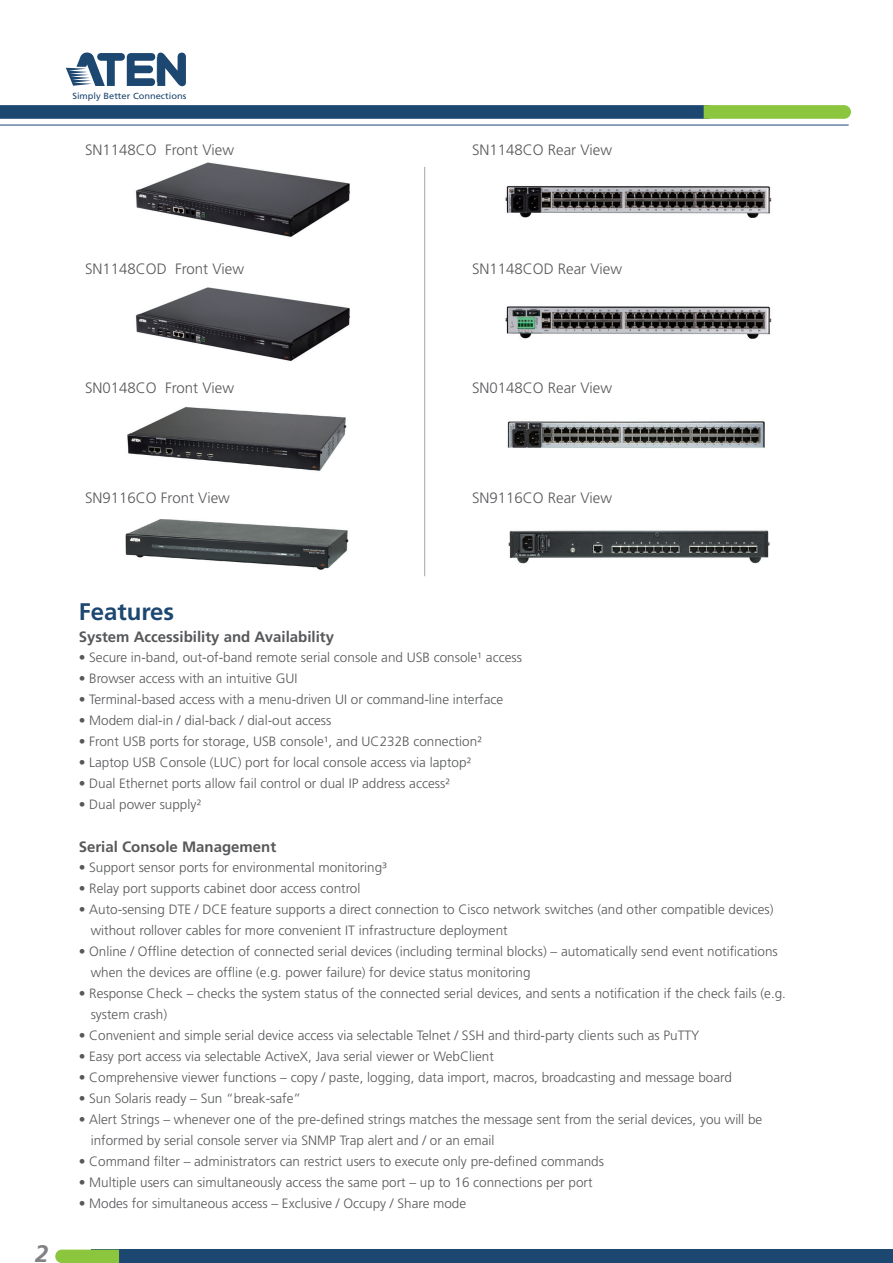
<style>
.page{position:relative;width:893px;height:1263px;background:#fff}
.page>*{position:absolute;margin:0;border:0;box-sizing:border-box;transform-origin:0 0}
.t1{font:700 24px "Frutiger";color:#1c4771}
.t2{font:italic 700 24px "Frutiger";color:#808285}
.t3{font:300 15px "Frutiger";color:#57585a}
.t4{font:700 15px "Frutiger";color:#57585a}
.t5{font:300 13.5px/21px "Frutiger";color:#57585a}
.t6{font:8.85px "Frutiger";color:#1c4771;scale:1.05 1}
</style>
<div class="page">
<hr style="left:0;top:125px;width:849px;height:1px;background:#1c4771">
<div style="left:0;top:105px;width:710px;height:14px;background:#1c4771"></div>
<svg style="left:66px;top:52px;width:120px;height:34px"></svg>
<svg style="left:704px;top:105px;width:147px;height:14px;background:#8ec744"></svg>
<img style="left:507px;top:421px;width:258px;height:27px">
<img style="left:505px;top:186px;width:267px;height:32px">
<img style="left:505px;top:306px;width:267px;height:33px">
<img style="left:508px;top:530px;width:262px;height:34px">
<img style="left:127px;top:407px;width:220px;height:64px">
<img style="left:135px;top:162px;width:216px;height:75px">
<img style="left:135px;top:287px;width:216px;height:74px">
<img style="left:125px;top:519px;width:224px;height:51px">
<div style="left:91px;top:1249px;width:802px;height:14px;background:#1c4771"></div>
<svg style="left:55px;top:1249px;width:64px;height:14px"></svg>
<hr style="left:424px;top:167px;width:1px;height:409px;background:#a8a9ad">
<p class="t6" style="left:72px;top:90px;width:110px">Simply Better Connections</p>
<p class="t3" style="left:85px;top:142px;width:151px">SN1148CO Front View</p>
<p class="t3" style="left:472px;top:142px;width:142px">SN1148CO Rear View</p>
<p class="t3" style="left:85px;top:261px;width:161px">SN1148COD Front View</p>
<p class="t3" style="left:472px;top:261px;width:152px">SN1148COD Rear View</p>
<p class="t3" style="left:85px;top:379px;width:151px">SN0148CO Front View</p>
<p class="t3" style="left:85px;top:489px;width:146px">SN9116CO Front View</p>
<p class="t3" style="left:472px;top:379px;width:142px">SN0148CO Rear View</p>
<p class="t3" style="left:472px;top:489px;width:142px">SN9116CO Rear View</p>
<h1 class="t2" style="left:35px;top:1240px;width:15px">2</h1>
<h1 class="t1" style="left:79px;top:597px;width:97px">Features</h1>
<p class="t4" style="left:79px;top:628px;width:257px">System Accessibility and Availability</p>
<p class="t5" style="left:79px;top:646px;width:445px">• Secure in-band, out-of-band remote serial console and USB console¹ access</p>
<p class="t5" style="left:79px;top:667px;width:220px">• Browser access with an intuitive GUI</p>
<p class="t5" style="left:79px;top:688px;width:426px">• Terminal-based access with a menu-driven UI or command-line interface</p>
<p class="t5" style="left:79px;top:709px;width:254px">• Modem dial-in / dial-back / dial-out access</p>
<p class="t5" style="left:79px;top:730px;width:405px">• Front USB ports for storage, USB console¹, and UC232B connection²</p>
<p class="t5" style="left:79px;top:751px;width:394px">• Laptop USB Console (LUC) port for local console access via laptop²</p>
<p class="t5" style="left:79px;top:772px;width:373px">• Dual Ethernet ports allow fail control or dual IP address access²</p>
<p class="t5" style="left:79px;top:793px;width:124px">• Dual power supply²</p>
<p class="t4" style="left:79px;top:838px;width:199px">Serial Console Management</p>
<p class="t5" style="left:79px;top:856px;width:310px">• Support sensor ports for environmental monitoring³</p>
<p class="t5" style="left:79px;top:877px;width:283px">• Relay port supports cabinet door access control</p>
<p class="t5" style="left:91px;top:898px;width:684px;text-indent:-12px">• Auto-sensing DTE / DCE feature supports a direct connection to Cisco network switches (and other compatible devices) without rollover cables for more convenient IT infrastructure deployment</p>
<p class="t5" style="left:91px;top:940px;width:689px;text-indent:-12px">• Online / Offline detection of connected serial devices (including terminal blocks) – automatically send event notifications when the devices are offline (e.g. power failure) for device status monitoring</p>
<p class="t5" style="left:91px;top:982px;width:697px;text-indent:-12px">• Response Check – checks the system status of the connected serial devices, and sents a notification if the check fails (e.g. system crash)</p>
<p class="t5" style="left:79px;top:1024px;width:622px">• Convenient and simple serial device access via selectable Telnet / SSH and third-party clients such as PuTTY</p>
<p class="t5" style="left:79px;top:1045px;width:417px">• Easy port access via selectable ActiveX, Java serial viewer or WebClient</p>
<p class="t5" style="left:79px;top:1066px;width:655px">• Comprehensive viewer functions – copy / paste, logging, data import, macros, broadcasting and message board</p>
<p class="t5" style="left:79px;top:1087px;width:224px">• Sun Solaris ready – Sun “break-safe”</p>
<p class="t5" style="left:91px;top:1108px;width:673px;text-indent:-12px">• Alert Strings – whenever one of the pre-defined strings matches the message sent from the serial devices, you will be informed by serial console server via SNMP Trap alert and / or an email</p>
<p class="t5" style="left:79px;top:1151px;width:527px">• Command filter – administrators can restrict users to execute only pre-defined commands</p>
<p class="t5" style="left:79px;top:1172px;width:515px">• Multiple users can simultaneously access the same port – up to 16 connections per port</p>
<p class="t5" style="left:79px;top:1193px;width:389px">• Modes for simultaneous access – Exclusive / Occupy / Share mode</p>
</div>
